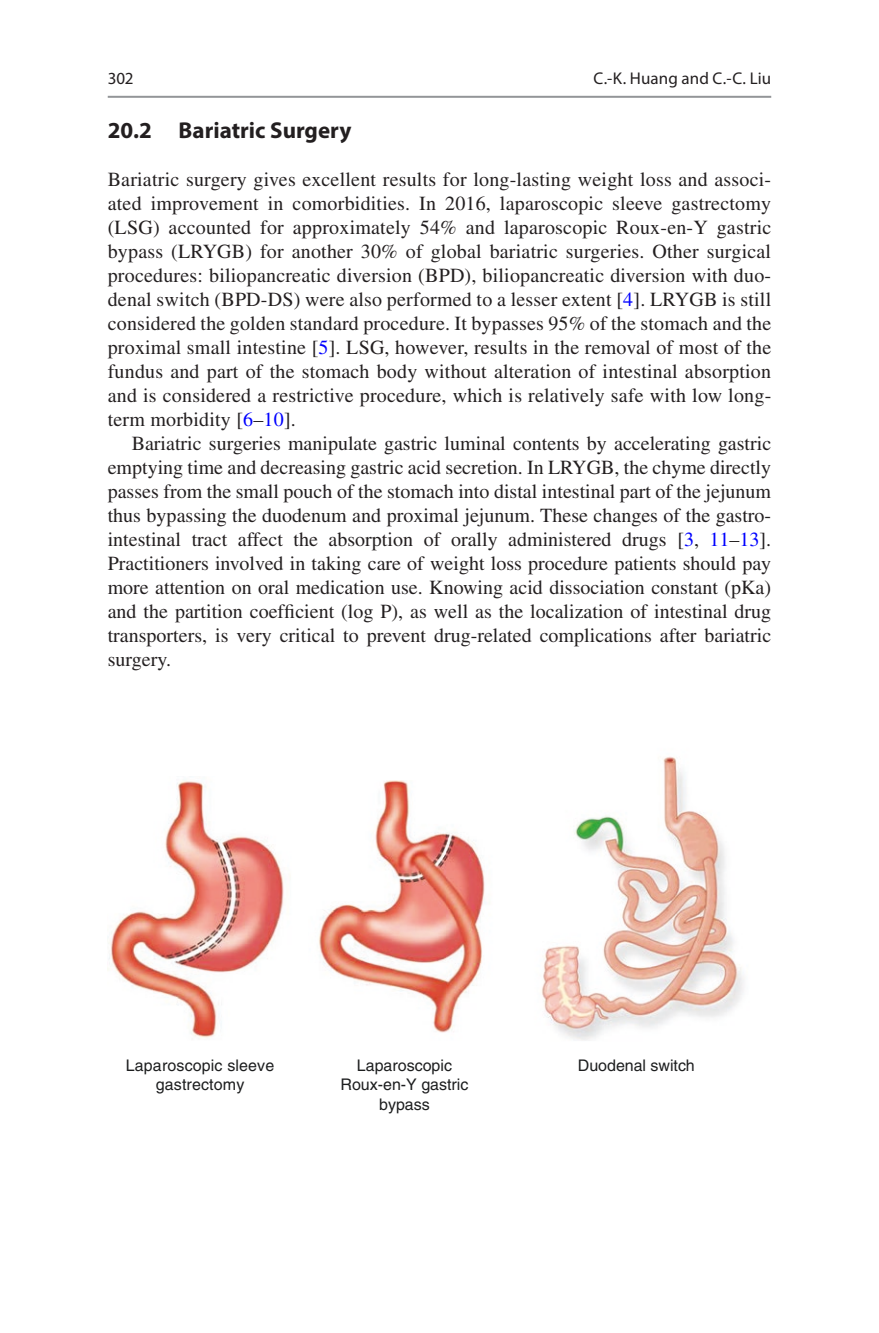
<style>
.page{position:relative;width:879px;height:1333px;background:#fff}
.page>*{position:absolute;margin:0;border:0;box-sizing:border-box;transform-origin:0 0}
.t1{font:700 23px "Myriad Pro";color:#231f20}
.t2{font:20px/24px "Times LT Std";color:#231f20;text-align:justify}
.t3{font:17px "Myriad Pro Regular 2";letter-spacing:.005em;color:#231f20}
.t4{font:17px "Myriad Pro";color:#231f20}
.t5{font:16px/19.2px "Helvetica";color:#1d1e1f;text-align:center}
.s1{color:#00f}
</style>
<div class="page">
<img style="left:108px;top:781px;width:176px;height:257px">
<img style="left:319px;top:780px;width:166px;height:253px">
<img style="left:541px;top:756px;width:203px;height:285px">
<hr style="left:108px;top:96px;width:663px;height:2px;background:#939598">
<p class="t3" style="left:593px;top:68px;width:179px">C.-K. Huang and C.-C. Liu</p>
<p class="t4" style="left:108px;top:68px;width:27px">302</p>
<p class="t1" style="left:108px;top:115px;width:245px">20.2 Bariatric Surgery</p>
<p class="t2" style="left:108px;top:167px;width:665px">Bariatric surgery gives excellent results for long-lasting weight loss and associ&shy;ated improvement in comorbidities. In 2016, laparoscopic sleeve gastrectomy (LSG) accounted for approximately 54% and laparoscopic Roux-en-Y gastric bypass (LRYGB) for another 30% of global bariatric surgeries. Other surgical procedures: biliopancreatic diversion (BPD), biliopancreatic diversion with duo&shy;denal switch (BPD-DS) were also performed to a lesser extent [<span class="s1">4</span>]. LRYGB is still considered the golden standard procedure. It bypasses 95% of the stomach and the proximal small intestine [<span class="s1">5</span>]. LSG, however, results in the removal of most of the fundus and part of the stomach body without alteration of intestinal absorption and is considered a restrictive procedure, which is relatively safe with low long&shy;term morbidity [<span class="s1">6</span>–<span class="s1">10</span>].</p>
<p class="t2" style="left:108px;top:431px;width:665px;text-indent:24px">Bariatric surgeries manipulate gastric luminal contents by accelerating gastric emptying time and decreasing gastric acid secretion. In LRYGB, the chyme directly passes from the small pouch of the stomach into distal intestinal part of the jejunum thus bypassing the duodenum and proximal jejunum. These changes of the gastro&shy;intestinal tract affect the absorption of orally administered drugs [<span class="s1">3</span>, <span class="s1">11</span>–<span class="s1">13</span>].<br>Practitioners involved in taking care of weight loss procedure patients should pay more attention on oral medication use. Knowing acid dissociation constant (pKa) and the partition coefficient (log P), as well as the localization of intestinal drug transporters, is very critical to prevent drug-related complications after bariatric surgery.</p>
<p class="t5" style="left:126px;top:1055px;width:150px">Laparoscopic sleeve gastrectomy</p>
<p class="t5" style="left:357px;top:1055px;width:97px">Laparoscopic</p>
<p class="t5" style="left:578px;top:1055px;width:119px">Duodenal switch</p>
<p class="t5" style="left:340px;top:1075px;width:130px">Roux-en-Y gastric bypass</p>
</div>
